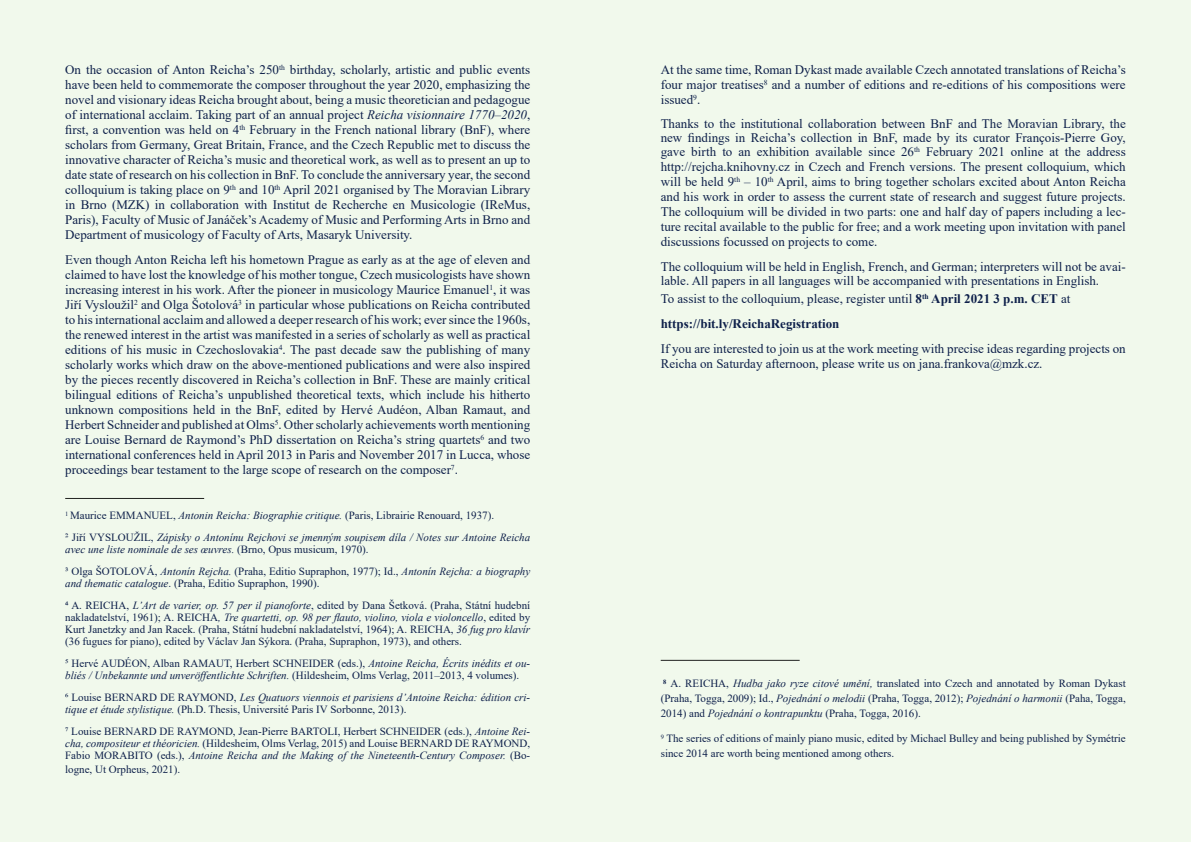
<style>
.page{position:relative;width:1191px;height:842px;background:#f1f9ec}
.page>*{position:absolute;margin:0;border:0;box-sizing:border-box;transform-origin:0 0}
.t1{font:13px/15px "Times New Roman";color:#0e204a;text-align:justify}
.t2{font:700 13px/25px "Times New Roman";color:#0e204a}
.t3{font:11px/12px "Times New Roman";color:#0e204a}
.t4{font:italic 11px/22px "Times New Roman";color:#0e204a}
.s1{font-style:italic}
.s2{font-style:normal}
.s3{font-weight:400}
</style>
<div class="page">
<hr style="left:65px;top:498px;width:139px;height:1px;background:#000">
<hr style="left:660px;top:660px;width:139px;height:1px;background:#000">
<p class="t1" style="left:65px;top:62px;width:466px">On the occasion of Anton Reicha’s 250<sup>th</sup> birthday, scholarly, artistic and public events have been held to commemorate the composer throughout the year 2020, emphasizing the novel and visionary ideas Reicha brought about, being a music theoretician and pedagogue of international acclaim. Taking part of an annual project <span class="s1">Reicha visionnaire 1770‒2020</span>, first, a convention was held on 4<sup>th</sup> February in the French national library (BnF), where scholars from Germany, Great Britain, France, and the Czech Republic met to discuss the innovative character of Reicha’s music and theoretical work, as well as to present an up to date state of research on his collection in BnF. To conclude the anniversary year, the second colloquium is taking place on 9<sup>th</sup> and 10<sup>th</sup> April 2021 organised by The Moravian Library in Brno (MZK) in collaboration with Institut de Recherche en Musicologie (IReMus, Paris), Faculty of Music of Janáček’s Academy of Music and Performing Arts in Brno and Department of musicology of Faculty of Arts, Masaryk University.</p>
<p class="t1" style="left:65px;top:252px;width:466px">Even though Anton Reicha left his hometown Prague as early as at the age of eleven and claimed to have lost the knowledge of his mother tongue, Czech musicologists have shown increasing interest in his work. After the pioneer in musicology Maurice Emanuel<sup>1</sup>, it was Jiří Vysloužil<sup>2</sup> and Olga Šotolová<sup>3</sup> in particular whose publications on Reicha contributed to his international acclaim and allowed a deeper research of his work; ever since the 1960s, the renewed interest in the artist was manifested in a series of scholarly as well as practical editions of his music in Czechoslovakia<sup>4</sup>. The past decade saw the publishing of many scholarly works which draw on the above-mentioned publications and were also inspired by the pieces recently discovered in Reicha’s collection in BnF. These are mainly critical bilingual editions of Reicha’s unpublished theoretical texts, which include his hitherto unknown compositions held in the BnF, edited by Hervé Audéon, Alban Ramaut, and Herbert Schneider and published at Olms<sup>5</sup>. Other scholarly achievements worth mentioning are Louise Bernard de Raymond’s PhD dissertation on Reicha’s string quartets<sup>6</sup> and two international conferences held in April 2013 in Paris and November 2017 in Lucca, whose proceedings bear testament to the large scope of research on the composer<sup>7</sup>.</p>
<p class="t4" style="left:65px;top:504px;width:466px"><sup>1</sup> <span class="s2">Maurice EMMANUEL,</span> Antonin Reicha: Biographie critique. <span class="s2">(Paris, Librairie Renouard, 1937).<br>2 Jiří VYSLOUŽIL,</span> Zápisky o Antonínu Rejchovi se jmenným soupisem díla / Notes sur Antoine Reicha</p>
<p class="t3" style="left:65px;top:538px;width:466px;line-height:22px"><span class="s1">avec une liste nominale de ses œuvres.</span> (Brno, Opus musicum, 1970).<br>3 Olga ŠOTOLOVÁ, <span class="s1">Antonín Rejcha.</span> (Praha, Editio Supraphon, 1977); Id., <span class="s1">Antonín Rejcha: a biography</span></p>
<p class="t3" style="left:65px;top:572px;width:466px;line-height:22px"><span class="s1">and thematic catalogue</span>. (Praha, Editio Supraphon, 1990).<br>4 A. REICHA, <span class="s1">L’Art de varier, op. 57 per il pianoforte</span>, edited by Dana Šetková. (Praha, Státní hudební</p>
<p class="t3" style="left:65px;top:611px;width:466px;text-align:justify">nakladatelství, 1961); A. REICHA<span class="s1">, Tre quartetti, op. 98 per flauto, violino, viola e violoncello</span>, edited by Kurt Janetzky and Jan Racek. (Praha, Státní hudební nakladatelství, 1964); A. REICHA, <span class="s1">36 fug pro klavír </span>(36 fugues for piano), edited by Václav Jan Sýkora. (Praha, Supraphon, 1973), and others.</p>
<p class="t3" style="left:65px;top:657px;width:466px">5 Hervé AUDÉON, Alban RAMAUT, Herbert SCHNEIDER (eds.), <span class="s1">Antoine Reicha, Écrits inédits et ou&shy;bliés / Unbekannte und unveröffentlichte Schriften.</span> (Hildesheim, Olms Verlag, 2011–2013, 4 volumes).</p>
<p class="t4" style="left:65px;top:691px;width:466px;line-height:12px"><span class="s2">6 Louise BERNARD DE RAYMOND,</span> Les Quatuors viennois et parisiens d’Antoine Reicha: édition cri&shy;tique et étude stylistique. <span class="s2">(Ph.D. Thesis, Université Paris IV Sorbonne, 2013).</span></p>
<p class="t3" style="left:65px;top:725px;width:466px;text-align:justify">7 Louise BERNARD DE RAYMOND, Jean-Pierre BARTOLI, Herbert SCHNEIDER (eds.), <span class="s1">Antoine Rei&shy;cha, compositeur et théoricien.</span> (Hildesheim, Olms Verlag, 2015) and Louise BERNARD DE RAYMOND, Fabio MORABITO (eds.), <span class="s1">Antoine Reicha and the Making of the Nineteenth-Century Composer.</span> (Bo-</p>
<p class="t3" style="left:65px;top:763px;width:116px">logne, Ut Orpheus, 2021).</p>
<p class="t1" style="left:660px;top:62px;width:466px">At the same time, Roman Dykast made available Czech annotated translations of Reicha’s four major treatises<sup>8</sup> and a number of editions and re-editions of his compositions were issued<sup>9</sup>.</p>
<p class="t1" style="left:660px;top:116px;width:466px">Thanks to the institutional collaboration between BnF and The Moravian Library, the new findings in Reicha’s collection in BnF, made by its curator François-Pierre Goy, gave birth to an exhibition available since 26<sup>th</sup> February 2021 online at the address http://rejcha.knihovny.cz in Czech and French versions. The present colloquium, which will be held 9<sup>th</sup> – 10<sup>th</sup> April, aims to bring together scholars excited about Anton Reicha and his work in order to assess the current state of research and suggest future projects.<br>The colloquium will be divided in two parts: one and half day of papers including a lec&shy;ture recital available to the public for free; and a work meeting upon invitation with panel discussions focussed on projects to come.</p>
<p class="t1" style="left:660px;top:259px;width:466px;line-height:14px">The colloquium will be held in English, French, and German; interpreters will not be avai&shy;lable. All papers in all languages will be accompanied with presentations in English.</p>
<p class="t2" style="left:660px;top:286px;width:411px"><span class="s3">To assist to the colloquium, please, register until</span> 8<sup>th</sup> April 2021 3 p.m. CET <span class="s3">at </span>https://bit.ly/ReichaRegistration</p>
<p class="t1" style="left:660px;top:341px;width:466px">If you are interested to join us at the work meeting with precise ideas regarding projects on<br>Reicha on Saturday afternoon, please write us on jana.frankova@mzk.cz.</p>
<p class="t3" style="left:660px;top:676px;width:466px;line-height:15px;text-align:justify"><sup>8</sup> A. REICHA, <span class="s1">Hudba jako ryze citové umění,</span> translated into Czech and annotated by Roman Dykast (Praha, Togga, 2009); Id., <span class="s1">Pojednání o melodii</span> (Praha, Togga, 2012); <span class="s1">Pojednání o harmonii</span> (Paha, Togga, 2014) and <span class="s1">Pojednání o kontrapunktu</span> (Praha, Togga, 2016).</p>
<p class="t3" style="left:660px;top:731px;width:466px;line-height:15px"><sup>9</sup> The series of editions of mainly piano music, edited by Michael Bulley and being published by Symétrie since 2014 are worth being mentioned among others.</p>
</div>
